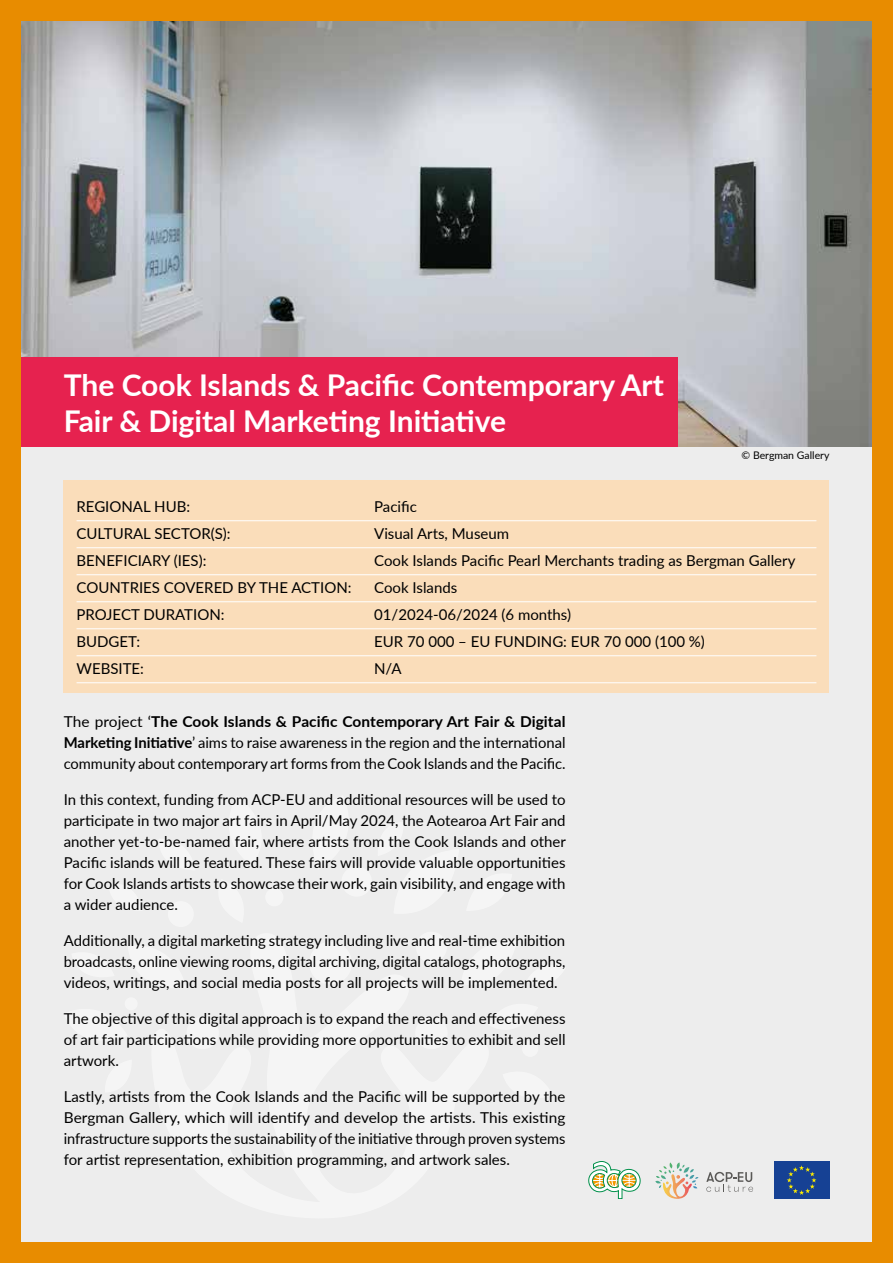
<style>
.page{position:relative;width:893px;height:1263px;background:#e88c00}
.page>*{position:absolute;margin:0;border:0;box-sizing:border-box;transform-origin:0 0}
.t1{font:700 30px/36px "Lato";color:#fff}
.t2{font:15px/21px "Lato";color:#000;text-align:justify}
.t3{font:10.5px "Lato";color:#000}
.s1{font-weight:700}
</style>
<div class="page">
<div style="left:21px;top:21px;width:851px;height:1221px;background:#ededed"></div>
<img style="left:21px;top:21px;width:851px;height:425px">
<div style="left:187px;top:1017px;width:32px;height:32px;background:#f5f5f5;border-radius:50%"></div>
<div style="left:309px;top:942px;width:43px;height:42px;background:#f5f5f5;border-radius:50%"></div>
<div style="left:415px;top:1017px;width:33px;height:32px;background:#f5f5f5;border-radius:50%"></div>
<div style="left:265px;top:888px;width:18px;height:18px;background:#f5f5f5;border-radius:50%"></div>
<div style="left:168px;top:901px;width:26px;height:26px;background:#f5f5f5;border-radius:50%"></div>
<div style="left:125px;top:997px;width:13px;height:13px;background:#f5f5f5;border-radius:50%"></div>
<div style="left:416px;top:932px;width:31px;height:30px;background:#f5f5f5;border-radius:50%"></div>
<div style="left:341px;top:866px;width:31px;height:31px;background:#f5f5f5;border-radius:50%"></div>
<div style="left:522px;top:1041px;width:16px;height:16px;background:#f5f5f5;border-radius:50%"></div>
<div style="left:64px;top:480px;width:765px;height:213px;background:#faddba"></div>
<hr style="left:77px;top:520px;width:739px;height:1px;background:#fff">
<hr style="left:77px;top:547px;width:739px;height:1px;background:#fff">
<hr style="left:77px;top:574px;width:739px;height:1px;background:#fff">
<hr style="left:77px;top:601px;width:739px;height:1px;background:#fff">
<hr style="left:77px;top:628px;width:739px;height:1px;background:#fff">
<hr style="left:77px;top:655px;width:739px;height:1px;background:#fff">
<hr style="left:77px;top:682px;width:739px;height:1px;background:#fff">
<div style="left:21px;top:357px;width:657px;height:89px;background:#e6224f"></div>
<svg style="left:588px;top:1161px;width:52px;height:38px"></svg>
<div style="left:774px;top:1162px;width:55px;height:37px;background:#164194"></div>
<svg style="left:787px;top:1165px;width:29px;height:30px"></svg>
<svg style="left:655px;top:1162px;width:43px;height:37px"></svg>
<svg style="left:706px;top:1172px;width:47px;height:20px"></svg>
<h1 class="t1" style="left:64px;top:366px;width:602px">The Cook Islands &amp; Pacific Contemporary Art<br>Fair &amp; Digital Marketing Initiative</h1>
<p class="t3" style="left:742px;top:448px;width:89px">© Bergman Gallery</p>
<p class="t2" style="left:77px;top:495px;width:115px">REGIONAL HUB:</p>
<p class="t2" style="left:374px;top:495px;width:44px">Pacific</p>
<p class="t2" style="left:77px;top:522px;width:156px">CULTURAL SECTOR(S):</p>
<p class="t2" style="left:374px;top:522px;width:136px">Visual Arts, Museum</p>
<p class="t2" style="left:77px;top:549px;width:131px">BENEFICIARY (IES):</p>
<p class="t2" style="left:374px;top:549px;width:423px">Cook Islands Pacific Pearl Merchants trading as Bergman Gallery</p>
<p class="t2" style="left:77px;top:576px;width:277px">COUNTRIES COVERED BY THE ACTION:</p>
<p class="t2" style="left:374px;top:576px;width:85px">Cook Islands</p>
<p class="t2" style="left:77px;top:603px;width:149px">PROJECT DURATION:</p>
<p class="t2" style="left:374px;top:603px;width:198px">01/2024-06/2024 (6 months)</p>
<p class="t2" style="left:77px;top:630px;width:65px">BUDGET:</p>
<p class="t2" style="left:374px;top:630px;width:332px">EUR 70 000 – EU FUNDING: EUR 70 000 (100 %)</p>
<p class="t2" style="left:77px;top:657px;width:69px">WEBSITE:</p>
<p class="t2" style="left:374px;top:657px;width:29px">N/A</p>
<p class="t2" style="left:64px;top:710px;width:503px">The project ‘<span class="s1">The Cook Islands &amp; Pacific Contemporary Art Fair &amp; Digital Marketing Initiative</span>’ aims to raise awareness in the region and the international community about contemporary art forms from the Cook Islands and the Pacific.</p>
<p class="t2" style="left:64px;top:788px;width:504px">In this context, funding from ACP-EU and additional resources will be used to participate in two major art fairs in April/May 2024, the Aotearoa Art Fair and another yet-to-be-named fair, where artists from the Cook Islands and other Pacific islands will be featured. These fairs will provide valuable opportunities for Cook Islands artists to showcase their work, gain visibility, and engage with a wider audience.</p>
<p class="t2" style="left:64px;top:929px;width:503px">Additionally, a digital marketing strategy including live and real-time exhibition broadcasts, online viewing rooms, digital archiving, digital catalogs, photographs, videos, writings, and social media posts for all projects will be implemented.</p>
<p class="t2" style="left:64px;top:1007px;width:503px">The objective of this digital approach is to expand the reach and effectiveness of art fair participations while providing more opportunities to exhibit and sell artwork.</p>
<p class="t2" style="left:64px;top:1085px;width:503px">Lastly, artists from the Cook Islands and the Pacific will be supported by the Bergman Gallery, which will identify and develop the artists. This existing infrastructure supports the sustainability of the initiative through proven systems for artist representation, exhibition programming, and artwork sales.</p>
</div>
